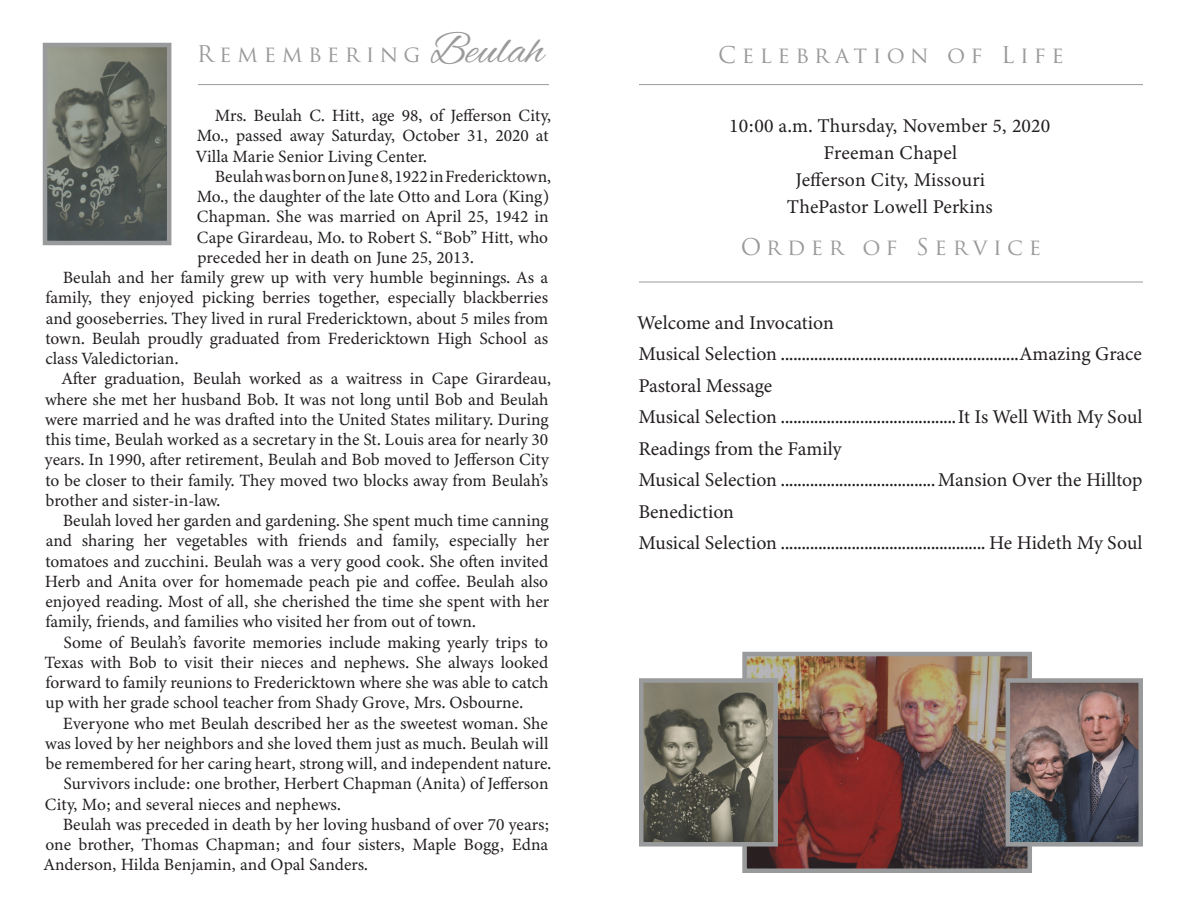
<style>
.page{position:relative;width:1188px;height:918px;background:#fff}
.page>*{position:absolute;margin:0;border:0;box-sizing:border-box;transform-origin:0 0}
.t1{font:22.5px "Trajan Pro";letter-spacing:.25em;color:#999a9b}
.t2{font:19.5px "Minion Variable Concept";color:#231f20}
.t3{font:17.25px/20.2px "Minion Variable Concept";color:#231f20}
.s1{font-family:"Alex Brush";font-size:45px}
</style>
<div class="page">
<hr style="left:639px;top:282px;width:504px;height:1px;background:#999a9b">
<img style="left:747px;top:657px;width:280px;height:211px">
<div style="left:742px;top:652px;width:290px;height:221px;border:4px solid #999a9b"></div>
<hr style="left:198px;top:84px;width:351px;height:1px;background:#999a9b">
<hr style="left:639px;top:84px;width:504px;height:1px;background:#999a9b">
<img style="left:48px;top:48px;width:118px;height:192px">
<div style="left:43px;top:43px;width:128px;height:202px;border:4px solid #999a9b"></div>
<img style="left:1011px;top:683px;width:127px;height:159px">
<div style="left:1006px;top:678px;width:137px;height:169px;border:4px solid #999a9b"></div>
<img style="left:644px;top:683px;width:129px;height:159px">
<div style="left:639px;top:678px;width:139px;height:169px;border:4px solid #999a9b"></div>
<p class="t1" style="left:197px;top:39px;width:349px">Remembering <span class="s1">Beulah</span></p>
<p class="t3" style="left:196px;top:105px;width:356px;text-indent:19px">Mrs. Beulah C. Hitt, age 98, of Jefferson City,<br>Mo., passed away Saturday, October 31, 2020 at<br>Villa Marie Senior Living Center.</p>
<p class="t3" style="left:197px;top:166px;width:356px;text-indent:18px">Beulah was born on June 8, 1922 in Fredericktown, Mo., the daughter of the late Otto and Lora (King)<br>Chapman. She was married on April 25, 1942 in Cape Girardeau, Mo. to Robert S. “Bob” Hitt, who preceded her in death on June 25, 2013.</p>
<p class="t3" style="left:46px;top:267px;width:504px;text-align:justify;text-indent:17px">Beulah and her family grew up with very humble beginnings. As a family, they enjoyed picking berries together, especially blackberries and gooseberries. They lived in rural Fredericktown, about 5 miles from town. Beulah proudly graduated from Fredericktown High School as class Valedictorian.</p>
<p class="t3" style="left:45px;top:369px;width:508px;text-indent:17px">After graduation, Beulah worked as a waitress in Cape Girardeau, where she met her husband Bob. It was not long until Bob and Beulah were married and he was drafted into the United States military. During this time, Beulah worked as a secretary in the St. Louis area for nearly 30 years. In 1990, after retirement, Beulah and Bob moved to Jefferson City to be closer to their family. They moved two blocks away from Beulah’s brother and sister-in-law.</p>
<p class="t3" style="left:45px;top:510px;width:506px;text-align:justify;text-indent:18px">Beulah loved her garden and gardening. She spent much time canning and sharing her vegetables with friends and family, especially her tomatoes and zucchini. Beulah was a very good cook. She often invited Herb and Anita over for homemade peach pie and coffee. Beulah also enjoyed reading. Most of all, she cherished the time she spent with her family, friends, and families who visited her from out of town.</p>
<p class="t3" style="left:44px;top:632px;width:506px;text-align:justify;text-indent:19px">Some of Beulah’s favorite memories include making yearly trips to Texas with Bob to visit their nieces and nephews. She always looked forward to family reunions to Fredericktown where she was able to catch up with her grade school teacher from Shady Grove, Mrs. Osbourne.</p>
<p class="t3" style="left:45px;top:713px;width:508px;text-indent:18px">Everyone who met Beulah described her as the sweetest woman. She was loved by her neighbors and she loved them just as much. Beulah will be remembered for her caring heart, strong will, and independent nature.</p>
<p class="t3" style="left:45px;top:774px;width:505px;text-indent:18px">Survivors include: one brother, Herbert Chapman (Anita) of Jefferson<br>City, Mo; and several nieces and nephews.</p>
<p class="t3" style="left:44px;top:814px;width:507px;text-align:justify;text-indent:19px">Beulah was preceded in death by her loving husband of over 70 years; one brother, Thomas Chapman; and four sisters, Maple Bogg, Edna Anderson, Hilda Benjamin, and Opal Sanders.</p>
<p class="t1" style="left:718px;top:41px;width:347px">Celebration of Life</p>
<p class="t2" style="left:729px;top:112px;width:323px">10:00 a.m. Thursday, November 5, 2020</p>
<p class="t2" style="left:824px;top:139px;width:135px">Freeman Chapel</p>
<p class="t2" style="left:796px;top:166px;width:191px">Jefferson City, Missouri</p>
<p class="t2" style="left:787px;top:193px;width:207px">ThePastor Lowell Perkins</p>
<p class="t1" style="left:741px;top:233px;width:302px">Order of Service</p>
<p class="t2" style="left:638px;top:309px;width:198px">Welcome and Invocation</p>
<p class="t2" style="left:638px;top:340px;width:140px">Musical Selection</p>
<p class="t2" style="left:1020px;top:340px;width:123px">Amazing Grace</p>
<p class="t2" style="left:638px;top:372px;width:135px">Pastoral Message</p>
<p class="t2" style="left:638px;top:403px;width:140px">Musical Selection</p>
<p class="t2" style="left:958px;top:403px;width:186px">It Is Well With My Soul</p>
<p class="t2" style="left:638px;top:435px;width:205px">Readings from the Family</p>
<p class="t2" style="left:638px;top:466px;width:140px">Musical Selection</p>
<p class="t2" style="left:938px;top:466px;width:206px">Mansion Over the Hilltop</p>
<p class="t2" style="left:638px;top:498px;width:97px">Benediction</p>
<p class="t2" style="left:638px;top:529px;width:140px">Musical Selection</p>
<p class="t2" style="left:989px;top:529px;width:155px">He Hideth My Soul</p>
</div>
